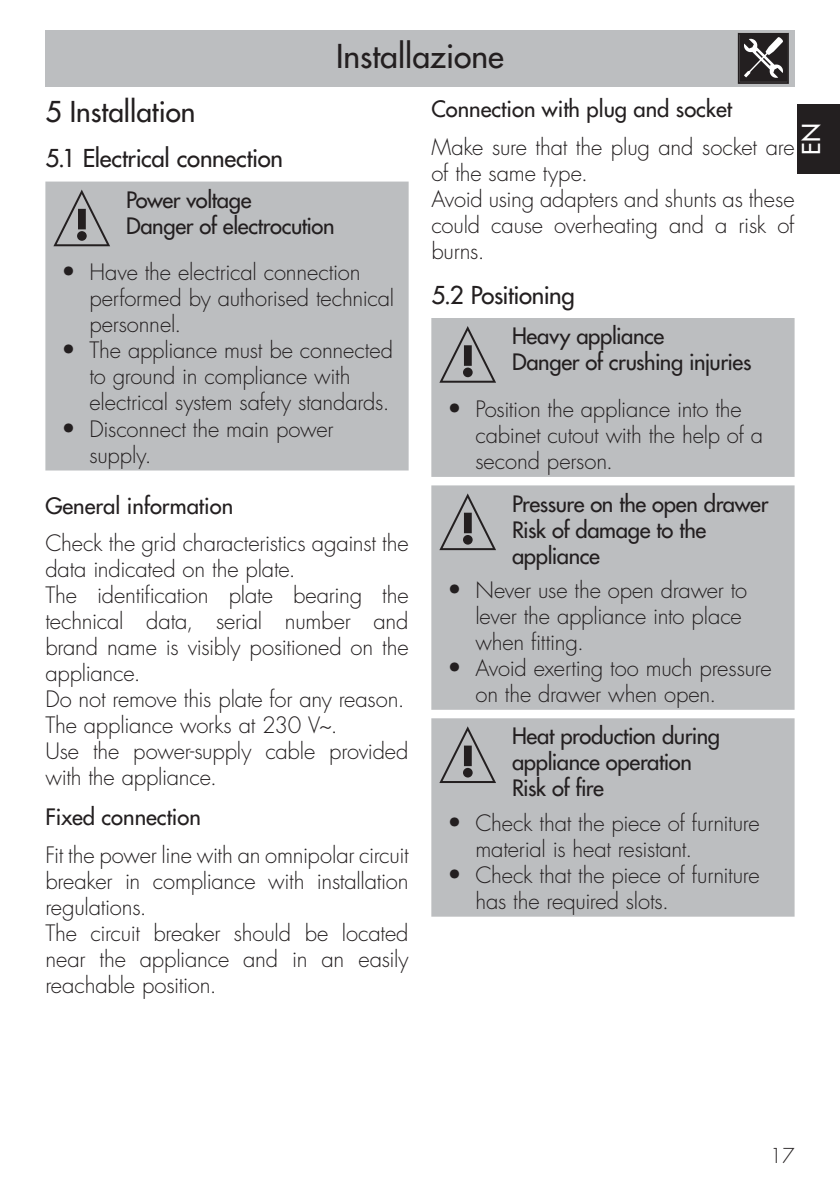
<style>
.page{position:relative;width:840px;height:1191px;background:#fff}
.page>*{position:absolute;margin:0;border:0;box-sizing:border-box;transform-origin:0 0}
.t1{font:500 32px "Futura Std";color:#231f20}
.t2{font:500 28px "Futura Std";color:#231f20}
.t3{font:500 24px "Futura Std";letter-spacing:-.015em;color:#231f20}
.t4{font:500 24px "Futura Std";color:#fff}
.t5{font:300 22px/26px "Futura Std";letter-spacing:-.01em;color:#231f20}
.t6{font:500 22px/26px "Futura Std";letter-spacing:-.015em;color:#231f20}
.t7{font:300 20px "Futura Std";color:#231f20}
.s1{font-size:24px}
</style>
<div class="page">
<div style="left:797px;top:104px;width:42px;height:69px;background:#231f20"></div>
<div style="left:45px;top:181px;width:363px;height:289px;background:#bcbec0"></div>
<svg style="left:53px;top:189px;width:57px;height:57px;background:#a1a2a4"></svg>
<div style="left:431px;top:318px;width:363px;height:159px;background:#bcbec0"></div>
<svg style="left:439px;top:326px;width:57px;height:57px;background:#a0a1a3"></svg>
<div style="left:431px;top:485px;width:363px;height:225px;background:#bcbec0"></div>
<svg style="left:439px;top:493px;width:57px;height:57px;background:#a0a1a3"></svg>
<div style="left:431px;top:718px;width:363px;height:198px;background:#bcbec0"></div>
<svg style="left:439px;top:726px;width:57px;height:57px;background:#a0a1a3"></svg>
<div style="left:45px;top:31px;width:749px;height:56px;background:#bcbec0"></div>
<svg style="left:737px;top:33px;width:51px;height:51px;background:#4f4c4d"></svg>
<h1 class="t1" style="left:336px;top:40px;width:169px">Installazione</h1>
<p class="t2" style="left:45px;top:98px;width:152px">5 Installation</p>
<p class="t3" style="left:45px;top:146px;width:239px">5.1 Electrical connection</p>
<p class="t6" style="left:126px;top:188px;width:210px">Power voltage<br>Danger of electrocution</p>
<p class="t5" style="left:89px;top:261px;width:306px;text-indent:-28px"><span class="s1">•</span> Have the electrical connection performed by authorised technical personnel.</p>
<p class="t5" style="left:89px;top:339px;width:305px;text-indent:-28px"><span class="s1">•</span> The appliance must be connected to ground in compliance with electrical system safety standards.</p>
<p class="t5" style="left:89px;top:417px;width:245px;text-indent:-28px"><span class="s1">•</span> Disconnect the main power supply.</p>
<p class="t6" style="left:45px;top:494px;width:189px">General information</p>
<p class="t5" style="left:45px;top:531px;width:364px">Check the grid characteristics against the data indicated on the plate.<br>The identification plate bearing the technical data, serial number and brand name is visibly positioned on the appliance.<br>Do not remove this plate for any reason.<br>The appliance works at 230 V~.<br>Use the power-supply cable provided with the appliance.</p>
<p class="t6" style="left:45px;top:805px;width:157px">Fixed connection</p>
<p class="t5" style="left:45px;top:843px;width:364px">Fit the power line with an omnipolar circuit breaker in compliance with installation regulations.<br>The circuit breaker should be located near the appliance and in an easily reachable position.</p>
<p class="t6" style="left:431px;top:98px;width:302px">Connection with plug and socket</p>
<p class="t5" style="left:431px;top:135px;width:364px">Make sure that the plug and socket are of the same type.<br>Avoid using adapters and shunts as these could cause overheating and a risk of burns.</p>
<p class="t3" style="left:431px;top:283px;width:145px">5.2 Positioning</p>
<p class="t6" style="left:511px;top:324px;width:241px">Heavy appliance<br>Danger of crushing injuries</p>
<p class="t5" style="left:475px;top:397px;width:289px;text-indent:-28px"><span class="s1">•</span> Position the appliance into the cabinet cutout with the help of a second person.</p>
<p class="t6" style="left:511px;top:492px;width:258px">Pressure on the open drawer<br>Risk of damage to the appliance</p>
<p class="t5" style="left:475px;top:578px;width:273px;text-indent:-28px"><span class="s1">•</span> Never use the open drawer to lever the appliance into place when fitting.</p>
<p class="t5" style="left:475px;top:656px;width:297px;text-indent:-28px"><span class="s1">•</span> Avoid exerting too much pressure on the drawer when open.</p>
<p class="t6" style="left:511px;top:724px;width:209px">Heat production during appliance operation<br>Risk of fire</p>
<p class="t5" style="left:475px;top:811px;width:285px;text-indent:-28px"><span class="s1">•</span> Check that the piece of furniture material is heat resistant.</p>
<p class="t5" style="left:475px;top:863px;width:285px;text-indent:-28px"><span class="s1">•</span> Check that the piece of furniture has the required slots.</p>
<p class="t4" style="left:798px;top:155px;width:33px;rotate:-90deg">EN</p>
<p class="t7" style="left:769px;top:1146px;width:26px">17</p>
</div>
